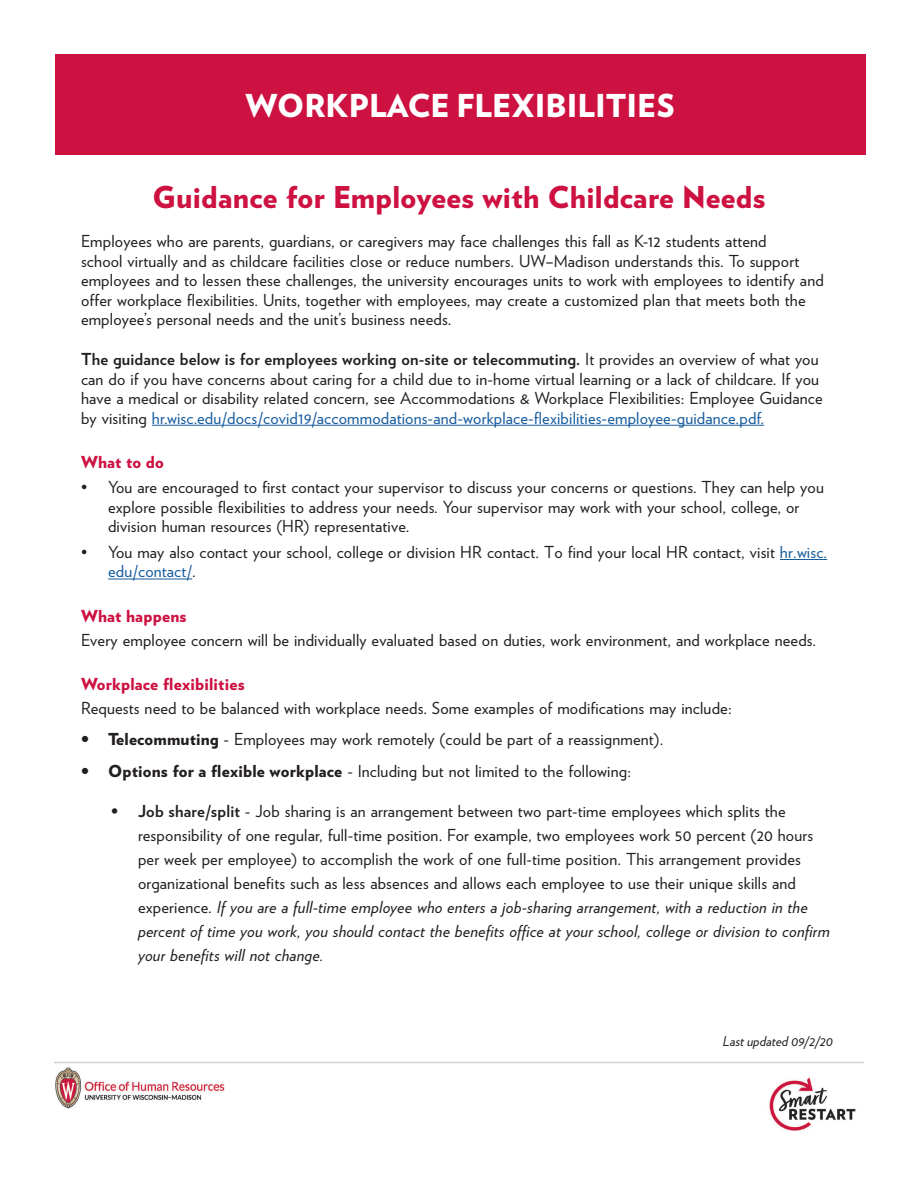
<style>
.page{position:relative;width:918px;height:1188px;background:#fff}
.page>*{position:absolute;margin:0;border:0;box-sizing:border-box;transform-origin:0 0}
.t1{font:900 31.5px "Verlag";color:#fff}
.t2{font:900 30px "Verlag";letter-spacing:.01em;color:#cd1141}
.T1_Drop{font:16.5px/19.5px "Verlag";letter-spacing:.01em;color:#231f20}
.T1_Drop-2{font:900 16.5px "Verlag";letter-spacing:.01em;color:#cd1141}
.t3{font:italic 13.5px "Verlag";color:#231f20}
.s1{font-weight:700}
.s2{color:#175d9e}
.s3{font-weight:900;color:#cd1141}
.s4{font-weight:900}
.s5{font-style:italic}
</style>
<div class="page">
<hr style="left:152px;top:425px;width:612px;height:1px;background:#175d9e">
<hr style="left:780px;top:559px;width:47px;height:1px;background:#175d9e">
<hr style="left:108px;top:579px;width:84px;height:1px;background:#175d9e">
<div style="left:55px;top:55px;width:810px;height:100px;background:#cd1141"></div>
<img style="left:769px;top:1077px;width:87px;height:54px">
<hr style="left:54px;top:1062px;width:810px;height:1px;background:#d1d2d4">
<img style="left:55px;top:1068px;width:170px;height:41px">
<p class="t1" style="left:246px;top:80px;width:431px">WORKPLACE FLEXIBILITIES</p>
<p class="t2" style="left:153px;top:172px;width:614px">Guidance for Employees with Childcare Needs</p>
<p class="T1_Drop" style="left:81px;top:231px;width:744px">Employees who are parents, guardians, or caregivers may face challenges this fall as K-12 students attend<br>school virtually and as childcare facilities close or reduce numbers. UW–Madison understands this. To support employees and to lessen these challenges, the university encourages units to work with employees to identify and offer workplace flexibilities. Units, together with employees, may create a customized plan that meets both the employee’s personal needs and the unit’s business needs.</p>
<p class="T1_Drop" style="left:81px;top:349px;width:743px"><span class="s1">The guidance below is for employees working on-site or telecommuting.</span> It provides an overview of what you can do if you have concerns about caring for a child due to in-home virtual learning or a lack of childcare. If you have a medical or disability related concern, see Accommodations &amp; Workplace Flexibilities: Employee Guidance by visiting <span class="s2">hr.wisc.edu/docs/covid19/accommodations-and-workplace-flexibilities-employee-guidance.pdf.</span></p>
<p class="T1_Drop-2" style="left:81px;top:448px;width:84px">What to do</p>
<p class="T1_Drop" style="left:108px;top:477px;width:717px;text-indent:-27px">• You are encouraged to first contact your supervisor to discuss your concerns or questions. They can help you explore possible flexibilities to address your needs. Your supervisor may work with your school, college, or division human resources (HR) representative.</p>
<p class="T1_Drop" style="left:108px;top:541px;width:721px;text-indent:-27px">• You may also contact your school, college or division HR contact. To find your local HR contact, visit <span class="s2">hr.wisc. edu/contact/</span>.</p>
<p class="T1_Drop" style="left:81px;top:603px;width:737px;line-height:24px"><span class="s3">What happens<br></span>Every employee concern will be individually evaluated based on duties, work environment, and workplace needs.</p>
<p class="T1_Drop" style="left:81px;top:671px;width:652px;line-height:24px"><span class="s3">Workplace flexibilities<br></span>Requests need to be balanced with workplace needs. Some examples of modifications may include:</p>
<p class="T1_Drop" style="left:81px;top:729px;width:584px"><span class="s4">• Telecommuting</span> - Employees may work remotely (could be part of a reassignment).</p>
<p class="T1_Drop" style="left:81px;top:760px;width:552px"><span class="s4">• Options for a flexible workplace</span> - Including but not limited to the following:</p>
<p class="T1_Drop" style="left:138px;top:799px;width:693px;line-height:24px;text-indent:-27px"><span class="s1">• Job share/split</span> - Job sharing is an arrangement between two part-time employees which splits the responsibility of one regular, full-time position. For example, two employees work 50 percent (20 hours per week per employee) to accomplish the work of one full-time position. This arrangement provides organizational benefits such as less absences and allows each employee to use their unique skills and experience. <span class="s5">If you are a full-time employee who enters a job-sharing arrangement, with a reduction in the percent of time you work, you should contact the benefits office at your school, college or division to confirm your benefits will not change.</span></p>
<p class="t3" style="left:723px;top:1031px;width:112px">Last updated 09/2/20</p>
</div>
